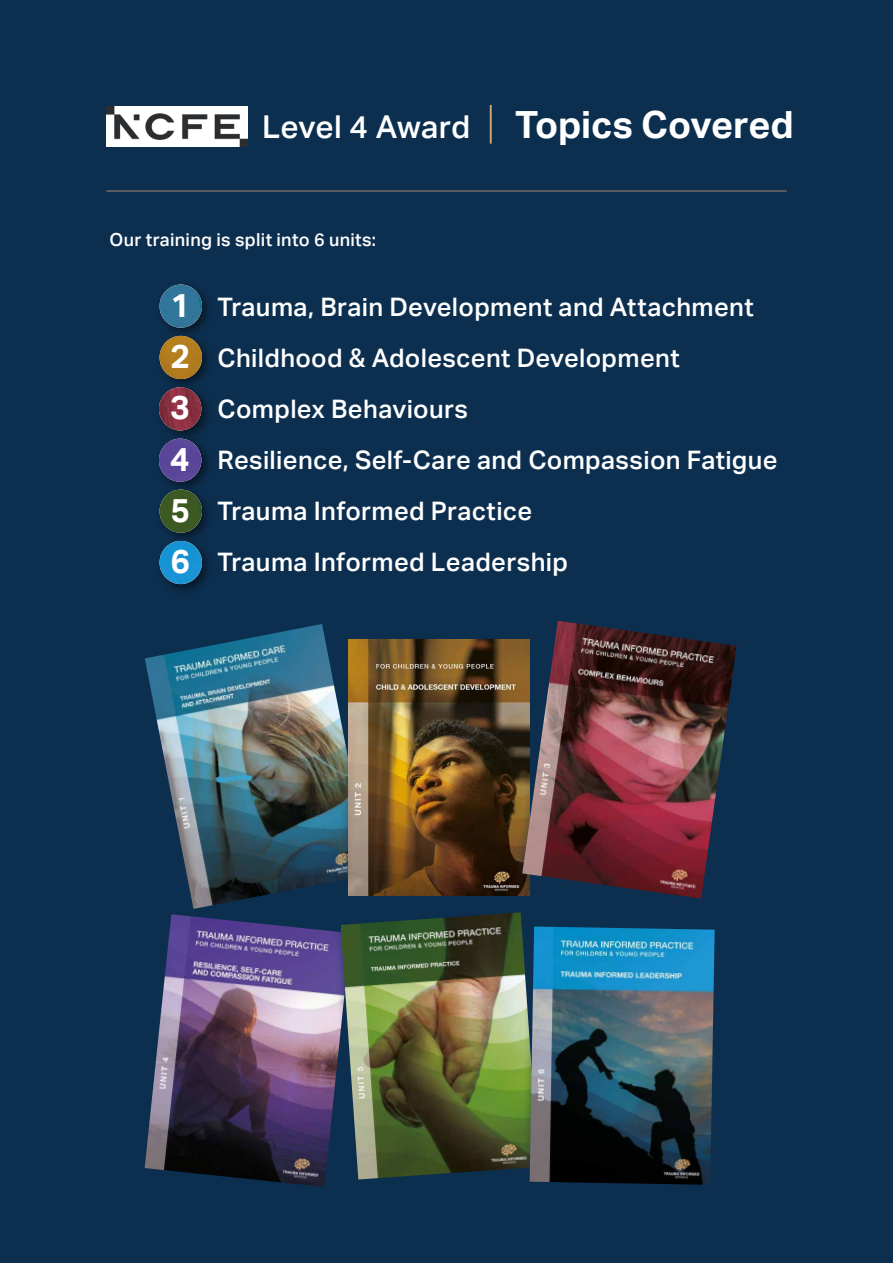
<style>
.page{position:relative;width:893px;height:1263px;background:#0d2f4f}
.page>*{position:absolute;margin:0;border:0;box-sizing:border-box;transform-origin:0 0}
.t1{font:700 37.5px "Aktiv Grotesk";letter-spacing:-.005em;color:#fff}
.t2{font:700 33.3px/51.3px "Aktiv Grotesk";color:#fff;text-align:justify}
.t3{font:500 25.5px/51px "Aktiv Grotesk";letter-spacing:.015em;color:#fff}
.t4{font:500 18px "Aktiv Grotesk";letter-spacing:.015em;color:#fff}
.s1{font-weight:500;font-size:31.5px}
.s2{font-weight:100;font-size:45px;color:#e2af79}
</style>
<div class="page">
<hr style="left:106px;top:191px;width:681px;height:1px;background:#e2af79">
<img style="left:145px;top:624px;width:194px;height:280px">
<div style="left:339px;top:631px;width:199px;height:273px;background:#0d2f4f;opacity:.5"></div>
<img style="left:348px;top:640px;width:164px;height:255px">
<svg style="left:512px;top:631px;width:189px;height:271px"></svg>
<img style="left:522px;top:621px;width:215px;height:277px">
<img style="left:145px;top:914px;width:186px;height:273px">
<svg style="left:331px;top:902px;width:207px;height:278px"></svg>
<img style="left:341px;top:912px;width:197px;height:267px">
<svg style="left:520px;top:917px;width:18px;height:265px"></svg>
<img style="left:530px;top:926px;width:185px;height:259px">
<div style="left:155px;top:280px;width:59px;height:60px;background:#000;opacity:.5"></div>
<img style="left:160px;top:284px;width:42px;height:44px;border-radius:21px">
<div style="left:155px;top:331px;width:59px;height:60px;background:#000;opacity:.5"></div>
<img style="left:160px;top:336px;width:42px;height:43px;border-radius:21px">
<div style="left:154px;top:383px;width:60px;height:60px;background:#000;opacity:.5"></div>
<img style="left:159px;top:387px;width:42px;height:43px;border-radius:21px">
<div style="left:154px;top:434px;width:60px;height:60px;background:#000;opacity:.5"></div>
<img style="left:159px;top:439px;width:42px;height:43px;border-radius:21px">
<div style="left:155px;top:485px;width:59px;height:60px;background:#000;opacity:.5"></div>
<img style="left:160px;top:489px;width:42px;height:44px;border-radius:21px">
<div style="left:155px;top:536px;width:59px;height:60px;background:#000;opacity:.5"></div>
<img style="left:160px;top:541px;width:42px;height:43px;border-radius:21px">
<img style="left:106px;top:106px;width:141px;height:41px">
<h1 class="t1" style="left:262px;top:104px;width:533px"><span class="s1">Level 4 Award</span> <span class="s2">|</span> Topics Covered</h1>
<p class="t4" style="left:109px;top:229px;width:268px">Our training is split into 6 units:</p>
<h2 class="t2" style="left:170px;top:280px;width:22px">1<br>2<br>3<br>4<br>5<br>6</h2>
<p class="t3" style="left:217px;top:282px;width:562px">Trauma, Brain Development and Attachment Childhood &amp; Adolescent Development Complex Behaviours<br>Resilience, Self-Care and Compassion Fatigue Trauma Informed Practice<br>Trauma Informed Leadership</p>
</div>
